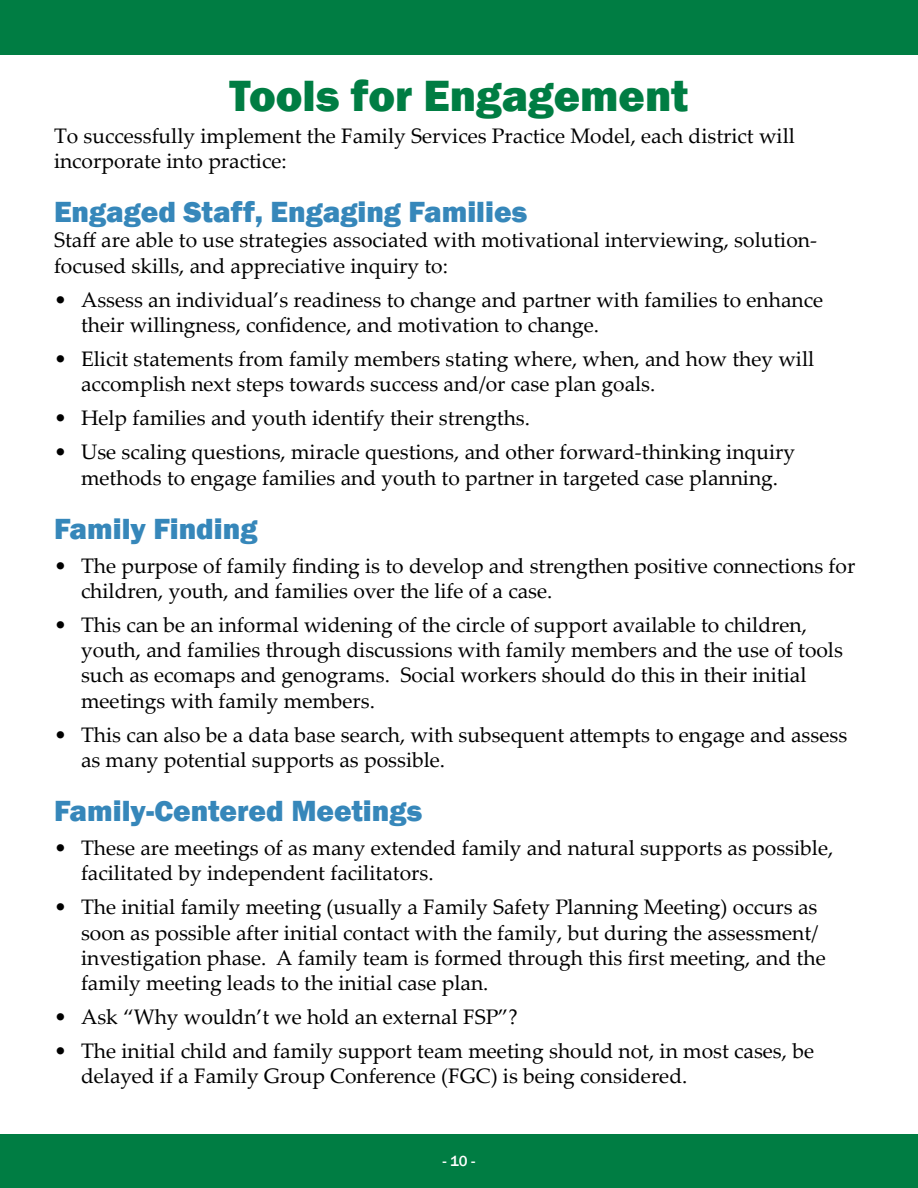
<style>
.page{position:relative;width:918px;height:1188px;background:#fff}
.page>*{position:absolute;margin:0;border:0;box-sizing:border-box;transform-origin:0 0}
.t1{font:800 45px "Franklin Gothic";color:#007d43}
.t2{font:800 30px "Franklin Gothic";color:#3687ba}
.t3{font:21px/25.2px "Palatino Linotype";color:#000}
.t4{font:500 15px "Franklin Gothic";color:#fff}
</style>
<div class="page">
<div style="left:0;top:1134px;width:918px;height:54px;background:#007d43"></div>
<div style="left:0;top:0;width:918px;height:55px;background:#007d43"></div>
<h1 class="t1" style="left:230px;top:67px;width:460px">Tools for Engagement</h1>
<p class="t3" style="left:54px;top:122px;width:742px">To successfully implement the Family Services Practice Model, each district will incorporate into practice:</p>
<h2 class="t2" style="left:54px;top:193px;width:475px">Engaged Staff, Engaging Families</h2>
<p class="t3" style="left:54px;top:227px;width:765px">Staff are able to use strategies associated with motivational interviewing, solution&shy;focused skills, and appreciative inquiry to:</p>
<p class="t3" style="left:81px;top:286px;width:744px;text-indent:-27px">• Assess an individual’s readiness to change and partner with families to enhance their willingness, confidence, and motivation to change.</p>
<p class="t3" style="left:81px;top:345px;width:735px;text-indent:-27px">• Elicit statements from family members stating where, when, and how they will accomplish next steps towards success and/or case plan goals.</p>
<p class="t3" style="left:54px;top:405px;width:478px">• Help families and youth identify their strengths.</p>
<p class="t3" style="left:54px;top:439px;width:743px;text-align:center">• Use scaling questions, miracle questions, and other forward-thinking inquiry methods to engage families and youth to partner in targeted case planning.</p>
<h2 class="t2" style="left:54px;top:509px;width:205px">Family Finding</h2>
<p class="t3" style="left:81px;top:552px;width:776px;text-indent:-27px">• The purpose of family finding is to develop and strengthen positive connections for children, youth, and families over the life of a case.</p>
<p class="t3" style="left:81px;top:611px;width:763px;text-indent:-27px">• This can be an informal widening of the circle of support available to children, youth, and families through discussions with family members and the use of tools such as ecomaps and genograms. Social workers should do this in their initial meetings with family members.</p>
<p class="t3" style="left:81px;top:721px;width:768px;text-indent:-27px">• This can also be a data base search, with subsequent attempts to engage and assess as many potential supports as possible.</p>
<h2 class="t2" style="left:54px;top:791px;width:370px">Family-Centered Meetings</h2>
<p class="t3" style="left:81px;top:834px;width:754px;text-indent:-27px">• These are meetings of as many extended family and natural supports as possible, facilitated by independent facilitators.</p>
<p class="t3" style="left:81px;top:894px;width:746px;text-indent:-27px">• The initial family meeting (usually a Family Safety Planning Meeting) occurs as soon as possible after initial contact with the family, but during the assessment/ investigation phase. A family team is formed through this first meeting, and the family meeting leads to the initial case plan.</p>
<p class="t3" style="left:54px;top:1003px;width:465px">• Ask “Why wouldn’t we hold an external FSP”?</p>
<p class="t3" style="left:81px;top:1038px;width:735px;text-indent:-27px">• The initial child and family support team meeting should not, in most cases, be delayed if a Family Group Conference (FGC) is being considered.</p>
<p class="t4" style="left:443px;top:1152px;width:34px">- 10 -</p>
</div>
